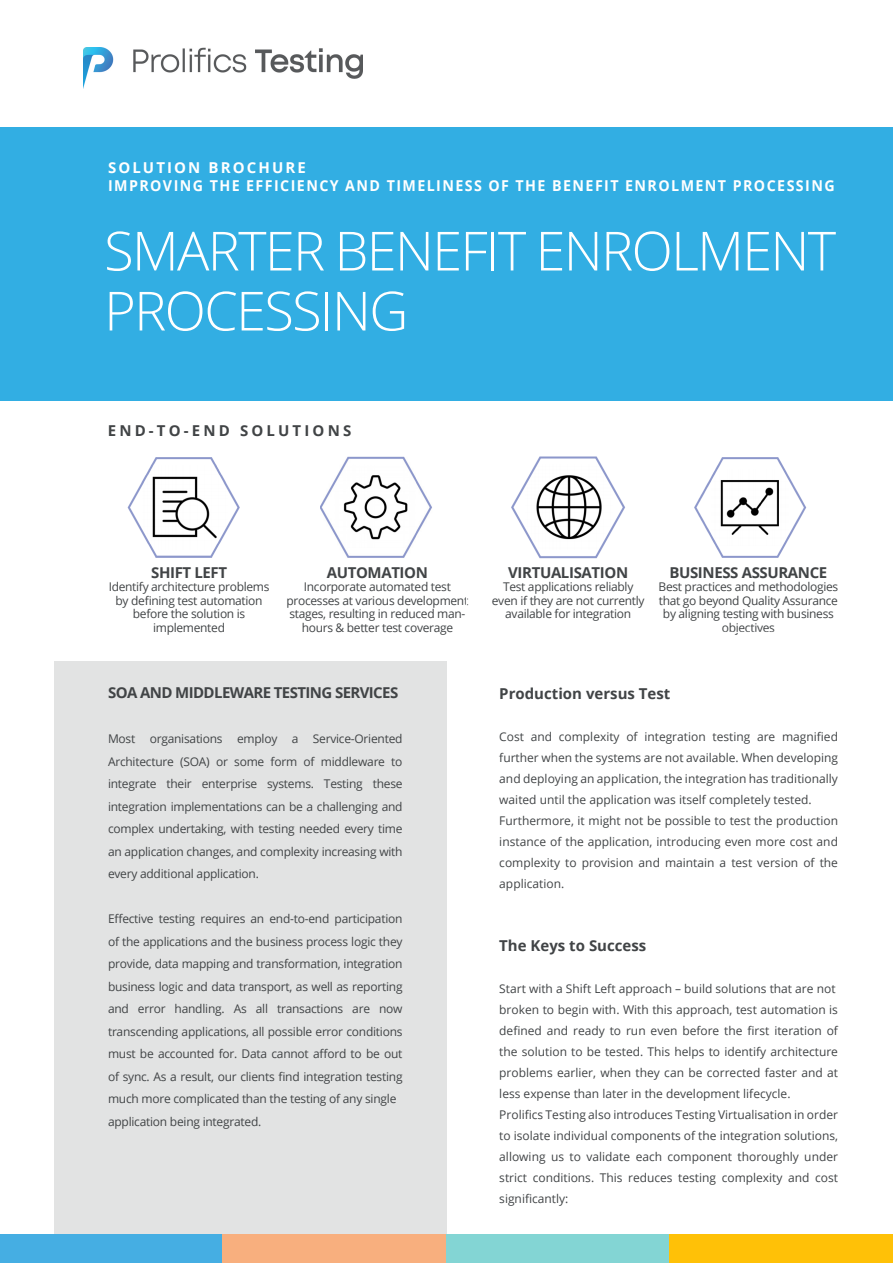
<style>
.page{position:relative;width:893px;height:1263px;background:#fff}
.page>*{position:absolute;margin:0;border:0;box-sizing:border-box;transform-origin:0 0}
.t1{font:300 54px/60px "Open Sans";letter-spacing:-.03em;color:#fff}
.t2{font:700 15px "Open Sans";letter-spacing:-.025em;color:#414446}
.t3{font:700 15px "Open Sans";letter-spacing:.1em;color:#fff;scale:.95 1}
.t4{font:700 15px "Open Sans";color:#414446}
.t5{font:700 15px "Open Sans";letter-spacing:.21em;color:#414446}
.t6{font:700 15px "Open Sans";letter-spacing:.14em;color:#fff}
.t7{font:12px/22.5px "Open Sans";color:#414446;text-align:justify}
.t8{font:12px/13.5px "Open Sans";letter-spacing:-.025em;color:#414446;text-align:center}
.t9{font:12px "Open Sans";letter-spacing:-.02em;color:#414446}
</style>
<div class="page">
<div style="left:0;top:127px;width:893px;height:274px;background:#32aee3"></div>
<div style="left:54px;top:661px;width:392px;height:574px;background:#e2e3e3"></div>
<div style="left:0;top:1235px;width:223px;height:28px;background:#45aee3"></div>
<div style="left:223px;top:1235px;width:223px;height:28px;background:#f8af7e"></div>
<div style="left:446px;top:1235px;width:224px;height:28px;background:#83d5d4"></div>
<div style="left:670px;top:1235px;width:223px;height:28px;background:#ffc107"></div>
<img style="left:127px;top:457px;width:113px;height:101px">
<img style="left:320px;top:456px;width:112px;height:102px">
<img style="left:511px;top:456px;width:114px;height:103px">
<img style="left:694px;top:457px;width:113px;height:101px">
<img style="left:83px;top:47px;width:279px;height:42px">
<p class="t6" style="left:108px;top:157px;width:199px">SOLUTION BROCHURE</p>
<p class="t3" style="left:108px;top:175px;width:766px">IMPROVING THE EFFICIENCY AND TIMELINESS OF THE BENEFIT ENROLMENT PROCESSING</p>
<p class="t1" style="left:104px;top:219px;width:733px">SMARTER BENEFIT ENROLMENT<br>PROCESSING</p>
<p class="t5" style="left:108px;top:420px;width:245px">END-TO-END SOLUTIONS</p>
<p class="t2" style="left:151px;top:562px;width:77px">SHIFT LEFT</p>
<p class="t8" style="left:109px;top:580px;width:162px">Identify architecture problems</p>
<p class="t8" style="left:116px;top:593px;width:148px">by defining test automation</p>
<p class="t8" style="left:133px;top:607px;width:114px">before the solution is</p>
<p class="t8" style="left:153px;top:620px;width:73px">implemented</p>
<p class="t2" style="left:327px;top:562px;width:103px">AUTOMATION</p>
<p class="t8" style="left:286px;top:580px;width:183px">Incorporate automated test processes at various development stages, resulting in reduced man&shy;hours &amp; better test coverage</p>
<p class="t2" style="left:508px;top:562px;width:121px">VIRTUALISATION</p>
<p class="t8" style="left:503px;top:580px;width:132px">Test applications reliably</p>
<p class="t8" style="left:492px;top:593px;width:154px">even if they are not currently</p>
<p class="t8" style="left:505px;top:607px;width:127px">available for integration</p>
<p class="t2" style="left:669px;top:562px;width:159px">BUSINESS ASSURANCE</p>
<p class="t8" style="left:658px;top:580px;width:181px">Best practices and methodologies that go beyond Quality Assurance by aligning testing with business</p>
<p class="t8" style="left:722px;top:620px;width:55px">objectives</p>
<p class="t2" style="left:108px;top:682px;width:292px">SOA AND MIDDLEWARE TESTING SERVICES</p>
<p class="t7" style="left:108px;top:727px;width:296px">Most organisations employ a Service-Oriented Architecture (SOA) or some form of middleware to integrate their enterprise systems. Testing these integration implementations can be a challenging and complex undertaking, with testing needed every time an application changes, and complexity increasing with every additional application.</p>
<p class="t7" style="left:108px;top:907px;width:296px">Effective testing requires an end-to-end participation of the applications and the business process logic they provide, data mapping and transformation, integration business logic and data transport, as well as reporting and error handling. As all transactions are now transcending applications, all possible error conditions must be accounted for. Data cannot afford to be out of sync. As a result, our clients find integration testing much more complicated than the testing of any single</p>
<p class="t9" style="left:108px;top:1113px;width:155px">application being integrated.</p>
<p class="t4" style="left:499px;top:683px;width:173px">Production versus Test</p>
<p class="t7" style="left:499px;top:726px;width:340px;line-height:21px">Cost and complexity of integration testing are magnified further when the systems are not available. When developing</p>
<p class="t7" style="left:499px;top:767px;width:340px">and deploying an application, the integration has traditionally</p>
<p class="t7" style="left:499px;top:788px;width:314px">waited until the application was itself completely tested.</p>
<p class="t7" style="left:499px;top:810px;width:340px;line-height:21px">Furthermore, it might not be possible to test the production instance of the application, introducing even more cost and complexity to provision and maintain a test version of the application.</p>
<p class="t4" style="left:499px;top:935px;width:149px">The Keys to Success</p>
<p class="t7" style="left:499px;top:977px;width:338px">Start with a Shift Left approach – build solutions that are not</p>
<p class="t7" style="left:499px;top:999px;width:340px;line-height:21px">broken to begin with. With this approach, test automation is defined and ready to run even before the first iteration of the solution to be tested. This helps to identify architecture problems earlier, when they can be corrected faster and at less expense than later in the development lifecycle.</p>
<p class="t7" style="left:499px;top:1104px;width:340px;line-height:21px">Prolifics Testing also introduces Testing Virtualisation in order to isolate individual components of the integration solutions,</p>
<p class="t7" style="left:499px;top:1146px;width:340px;line-height:21px">allowing us to validate each component thoroughly under strict conditions. This reduces testing complexity and cost significantly:</p>
</div>
